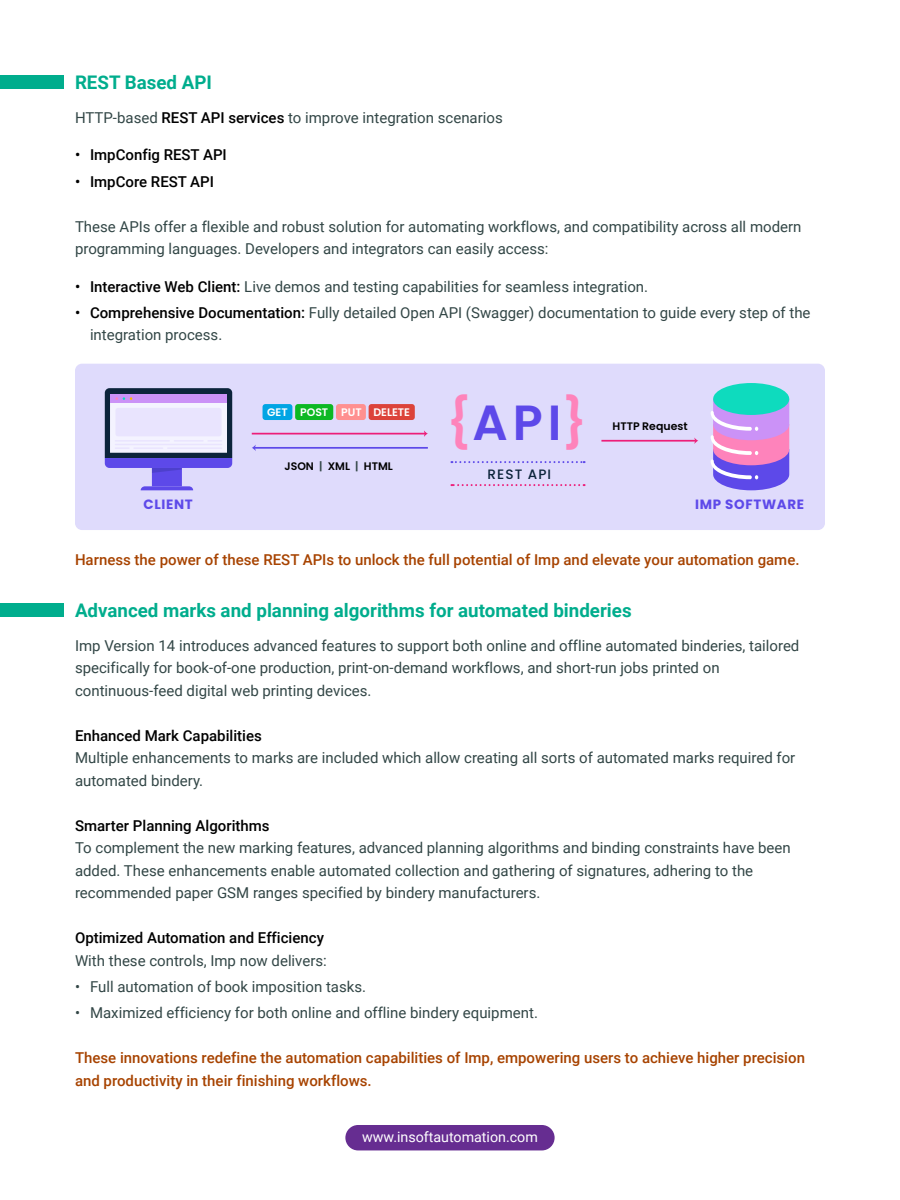
<style>
.page{position:relative;width:900px;height:1200px;background:#fff}
.page>*{position:absolute;margin:0;border:0;box-sizing:border-box;transform-origin:0 0}
.t1{font:600 49.35px "Poppins";color:#5d49e9}
.t2{font:700 18.75px "Roboto";color:#00ad8d}
.t3{font:15px/22.5px "Roboto";color:#324646}
.t4{font:500 15px/22.5px "Roboto";color:#a74300}
.t5{font:500 15px "Roboto";color:#000}
.t6{font:14.25px "Roboto";color:#fff}
.t7{font:500 13.58px "Poppins";letter-spacing:.075em;color:#0c243b}
.t8{font:700 13.42px "Poppins";letter-spacing:.05em;color:#5d49e9}
.t9{font:600 10.95px "Poppins";color:#000}
.t10{font:600 10.95px "Poppins";color:#fff}
.s1{font-weight:500;color:#000}
.s2{color:#324646}
.s3{color:#fe83bb}
</style>
<div class="page">
<div style="left:75px;top:364px;width:750px;height:166px;background:#dfdbfc;border-radius:7px"></div>
<hr style="left:254px;top:447px;width:174px;height:2px;background:#5d49e9">
<svg style="left:252px;top:445px;width:4px;height:6px"></svg>
<hr style="left:252px;top:433px;width:173px;height:1px;background:#ed1e79">
<svg style="left:424px;top:430px;width:4px;height:7px"></svg>
<hr style="left:601px;top:440px;width:95px;height:2px;background:#ed1e79">
<svg style="left:694px;top:438px;width:4px;height:6px"></svg>
<div style="left:713px;top:383px;width:76px;height:32px;background:#0edbbe;border-radius:50%"></div>
<svg style="left:711px;top:399px;width:78px;height:91px"></svg>
<svg style="left:105px;top:388px;width:127px;height:102px"></svg>
<svg style="left:451px;top:461px;width:134px;height:2px"></svg>
<svg style="left:451px;top:484px;width:134px;height:2px"></svg>
<div style="left:263px;top:404px;width:29px;height:16px;background:#00a5e4;border-radius:3px"></div>
<div style="left:295px;top:404px;width:38px;height:16px;background:#0db823;border-radius:3px"></div>
<div style="left:336px;top:404px;width:30px;height:16px;background:#ff9090;border-radius:3px"></div>
<div style="left:369px;top:404px;width:46px;height:16px;background:#dc433a;border-radius:3px"></div>
<div style="left:345px;top:1125px;width:210px;height:25px;background:#662d91;border-radius:13px"></div>
<div style="left:0;top:75px;width:64px;height:14px;background:#00ad8d"></div>
<div style="left:0;top:603px;width:64px;height:14px;background:#00ad8d"></div>
<p class="t2" style="left:75px;top:69px;width:138px">REST Based API</p>
<p class="t3" style="left:75px;top:106px;width:429px">HTTP-based <span class="s1">REST API services</span> to improve integration scenarios</p>
<p class="t5" style="left:75px;top:144px;width:153px">• ImpConfig REST API</p>
<p class="t5" style="left:75px;top:171px;width:141px">• ImpCore REST API</p>
<p class="t3" style="left:75px;top:214px;width:728px">These APIs offer a flexible and robust solution for automating workflows, and compatibility across all modern programming languages. Developers and integrators can easily access:</p>
<p class="t3" style="left:75px;top:274px;width:575px"><span class="s1">• Interactive Web Client:</span> Live demos and testing capabilities for seamless integration.</p>
<p class="t3" style="left:90px;top:301px;width:722px;text-indent:-15px"><span class="s1">• Comprehensive Documentation:</span> Fully detailed Open API (Swagger) documentation to guide every step of the integration process.</p>
<p class="t10" style="left:267px;top:406px;width:144px">GET POST PUT DELETE</p>
<p class="t9" style="left:284px;top:460px;width:110px">JSON <span class="s2">|</span> XML <span class="s2">|</span> HTML</p>
<h1 class="t1" style="left:446px;top:395px;width:143px"><span class="s3">{</span>API<span class="s3">}</span></h1>
<p class="t7" style="left:488px;top:466px;width:65px">REST API</p>
<p class="t9" style="left:613px;top:420px;width:77px">HTTP Request</p>
<p class="t8" style="left:144px;top:497px;width:51px">CLIENT</p>
<p class="t8" style="left:695px;top:497px;width:111px">IMP SOFTWARE</p>
<p class="t4" style="left:75px;top:548px;width:726px">Harness the power of these REST APIs to unlock the full potential of Imp and elevate your automation game.</p>
<p class="t2" style="left:75px;top:597px;width:558px">Advanced marks and planning algorithms for automated binderies</p>
<p class="t3" style="left:75px;top:633px;width:726px">Imp Version 14 introduces advanced features to support both online and offline automated binderies, tailored specifically for book-of-one production, print-on-demand workflows, and short-run jobs printed on continuous-feed digital web printing devices.</p>
<p class="t5" style="left:75px;top:725px;width:188px">Enhanced Mark Capabilities</p>
<p class="t3" style="left:75px;top:746px;width:722px">Multiple enhancements to marks are included which allow creating all sorts of automated marks required for automated bindery.</p>
<p class="t5" style="left:75px;top:815px;width:196px">Smarter Planning Algorithms</p>
<p class="t3" style="left:75px;top:836px;width:717px">To complement the new marking features, advanced planning algorithms and binding constraints have been added. These enhancements enable automated collection and gathering of signatures, adhering to the recommended paper GSM ranges specified by bindery manufacturers.</p>
<p class="t5" style="left:75px;top:927px;width:250px">Optimized Automation and Efficiency</p>
<p class="t3" style="left:75px;top:948px;width:253px">With these controls, Imp now delivers:</p>
<p class="t3" style="left:75px;top:975px;width:293px">• Full automation of book imposition tasks.</p>
<p class="t3" style="left:75px;top:1001px;width:464px">• Maximized efficiency for both online and offline bindery equipment.</p>
<p class="t4" style="left:75px;top:1046px;width:732px">These innovations redefine the automation capabilities of Imp, empowering users to achieve higher precision and productivity in their finishing workflows.</p>
<p class="t6" style="left:362px;top:1127px;width:177px">www.insoftautomation.com</p>
</div>
